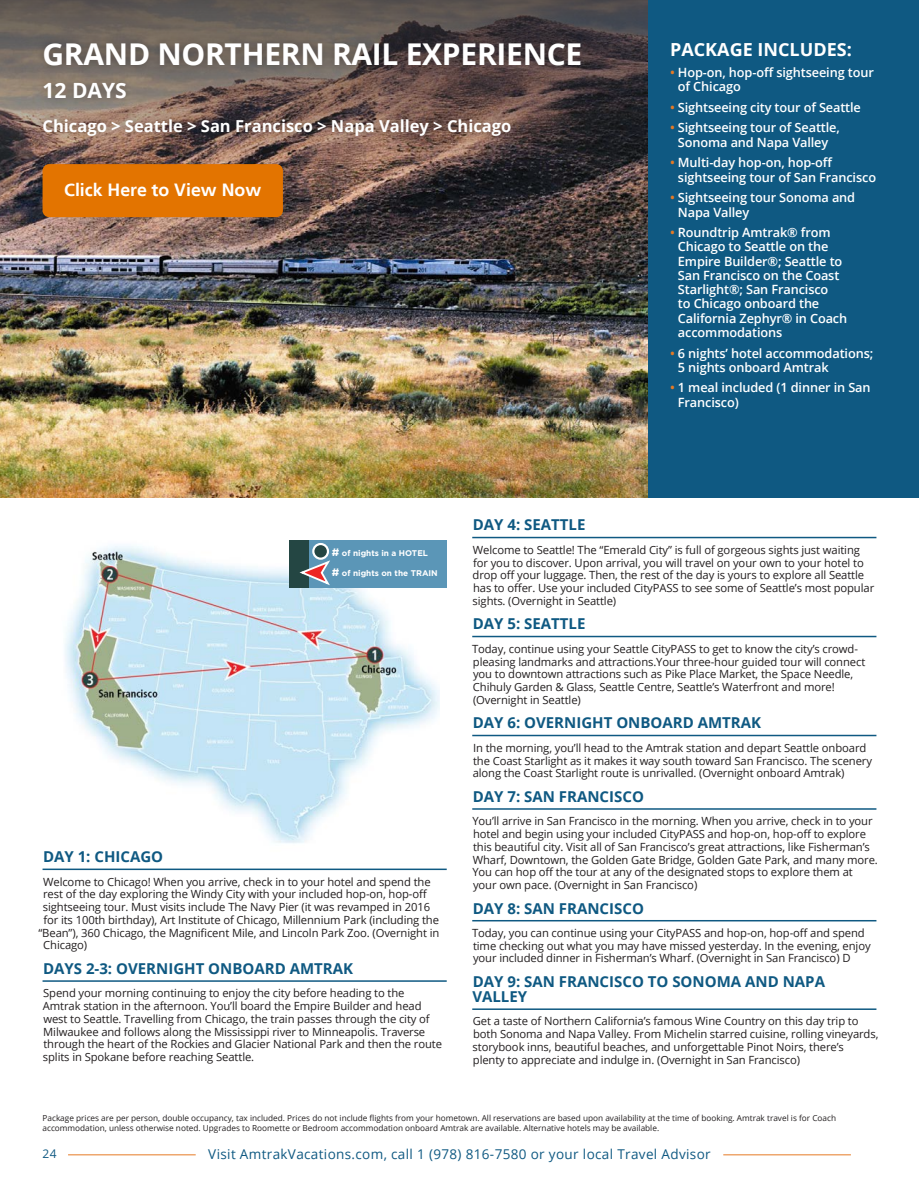
<style>
.page{position:relative;width:919px;height:1191px;background:#fff}
.page>*{position:absolute;margin:0;border:0;box-sizing:border-box;transform-origin:0 0}
.TOUR_NAME_WHITE{font:700 30px "Open Sans";letter-spacing:-.01em;color:#fff}
.DAYS_AND_PRICE_WHITE{font:700 21px "Open Sans";color:#fff}
.t1{font:700 18px "Open Sans";color:#fff}
.t2{font:700 17.7px "Frutiger LT";color:#fff}
.DESTINATIONS_WHITE{font:700 16.5px "Open Sans";color:#fff}
.NEW_DAYS_HEADING_BLU{font:700 15px/15px "Open Sans";color:#0f5982}
.t3{font:13.5px "Open Sans";letter-spacing:.025em;color:#0f5982}
.PACKAGE_INC{font:600 12.75px/14.2px "Open Sans";letter-spacing:-.01em;color:#fff}
.t4{font:12px "Open Sans";color:#0f5982}
.MAIN_BODY_COPY{font:11.25px/12.8px "Open Sans";letter-spacing:-.01em;color:#231f20}
.t5{font:8.25px/9.9px "Open Sans";color:#231f20}
.t6{font:700 8.25px "Gotham";color:#fff}
.s1{color:#e67a25}
.s2{font-size:10.8px}
</style>
<div class="page">
<hr style="left:68px;top:1154px;width:128px;height:1px;background:#e67a25">
<hr style="left:723px;top:1154px;width:127px;height:1px;background:#e67a25">
<img style="left:65px;top:546px;width:374px;height:298px">
<hr style="left:43px;top:868px;width:403px;height:2px;background:#0f5982">
<hr style="left:43px;top:980px;width:403px;height:1px;background:#0f5982">
<div style="left:297px;top:540px;width:149px;height:48px;background:#5b96b7"></div>
<div style="left:289px;top:540px;width:20px;height:48px;background:#244643"></div>
<svg style="left:299px;top:558px;width:31px;height:28px"></svg>
<div style="left:313px;top:544px;width:15px;height:14px;background:#244643;border-radius:50%"></div>
<div style="left:312px;top:543px;width:17px;height:17px;border:2px solid #fff;border-radius:50%"></div>
<hr style="left:472px;top:537px;width:404px;height:1px;background:#0f5982">
<hr style="left:472px;top:636px;width:404px;height:1px;background:#0f5982">
<hr style="left:472px;top:734px;width:404px;height:2px;background:#0f5982">
<hr style="left:472px;top:808px;width:404px;height:1px;background:#0f5982">
<hr style="left:472px;top:920px;width:404px;height:1px;background:#0f5982">
<hr style="left:472px;top:1008px;width:404px;height:2px;background:#0f5982">
<img style="left:0;top:412px;width:648px;height:85px">
<img style="left:0;top:0;width:648px;height:412px">
<div style="left:648px;top:0;width:270px;height:497px;background:#0f5982"></div>
<div style="left:34px;top:34px;width:556px;height:111px;background:#231f20;opacity:.5"></div>
<div style="left:43px;top:164px;width:240px;height:53px;background:#e37400;border-radius:7px"></div>
<p class="TOUR_NAME_WHITE" style="left:43px;top:33px;width:541px">GRAND NORTHERN RAIL EXPERIENCE</p>
<p class="DAYS_AND_PRICE_WHITE" style="left:43px;top:76px;width:86px">12 DAYS</p>
<p class="DESTINATIONS_WHITE" style="left:43px;top:115px;width:470px">Chicago &gt; Seattle &gt; San Francisco &gt; Napa Valley &gt; Chicago</p>
<h3 class="t2" style="left:64px;top:179px;width:198px">Click Here to View Now</h3>
<p class="t1" style="left:670px;top:37px;width:183px">PACKAGE INCLUDES:</p>
<p class="PACKAGE_INC" style="left:678px;top:65px;width:197px;text-indent:-8px"><span class="s1">•</span> Hop-on, hop-off sightseeing tour of Chicago</p>
<p class="PACKAGE_INC" style="left:670px;top:100px;width:192px"><span class="s1">•</span> Sightseeing city tour of Seattle</p>
<p class="PACKAGE_INC" style="left:670px;top:120px;width:171px;text-align:center"><span class="s1">•</span> Sightseeing tour of Seattle,<br>Sonoma and Napa Valley</p>
<p class="PACKAGE_INC" style="left:678px;top:155px;width:200px;text-indent:-8px"><span class="s1">•</span> Multi-day hop-on, hop-off sightseeing tour of San Francisco</p>
<p class="PACKAGE_INC" style="left:678px;top:190px;width:179px;text-indent:-8px"><span class="s1">•</span> Sightseeing tour Sonoma and<br>Napa Valley</p>
<p class="PACKAGE_INC" style="left:678px;top:225px;width:171px;text-indent:-8px"><span class="s1">•</span> Roundtrip Amtrak® from<br>Chicago to Seattle on the<br>Empire Builder®; Seattle to<br>San Francisco on the Coast<br>Starlight®; San Francisco<br>to Chicago onboard the<br>California Zephyr® in Coach accommodations</p>
<p class="PACKAGE_INC" style="left:678px;top:345px;width:197px;text-indent:-8px"><span class="s1">•</span> 6 nights’ hotel accommodations;<br>5 nights onboard Amtrak</p>
<p class="PACKAGE_INC" style="left:678px;top:380px;width:194px;text-indent:-8px"><span class="s1">•</span> 1 meal included (1 dinner in San<br>Francisco)</p>
<p class="t6" style="left:332px;top:547px;width:97px"><span class="s2">#</span> of nights in a HOTEL</p>
<p class="t6" style="left:332px;top:568px;width:107px"><span class="s2">#</span> of nights on the TRAIN</p>
<p class="NEW_DAYS_HEADING_BLU" style="left:43px;top:849px;width:122px">DAY 1: CHICAGO</p>
<p class="MAIN_BODY_COPY" style="left:43px;top:875px;width:389px">Welcome to Chicago! When you arrive, check in to your hotel and spend the</p>
<p class="MAIN_BODY_COPY" style="left:43px;top:887px;width:385px">rest of the day exploring the Windy City with your included hop-on, hop-off</p>
<p class="MAIN_BODY_COPY" style="left:43px;top:900px;width:388px">sightseeing tour. Must visits include The Navy Pier (it was revamped in 2016</p>
<p class="MAIN_BODY_COPY" style="left:43px;top:913px;width:397px">for its 100th birthday), Art Institute of Chicago, Millennium Park (including the</p>
<p class="MAIN_BODY_COPY" style="left:38px;top:925px;width:402px">“Bean”), 360 Chicago, the Magnificent Mile, and Lincoln Park Zoo. (Overnight in</p>
<p class="MAIN_BODY_COPY" style="left:43px;top:938px;width:45px">Chicago)</p>
<p class="NEW_DAYS_HEADING_BLU" style="left:43px;top:960px;width:311px">DAYS 2-3: OVERNIGHT ONBOARD AMTRAK</p>
<p class="MAIN_BODY_COPY" style="left:43px;top:986px;width:401px">Spend your morning continuing to enjoy the city before heading to the Amtrak station in the afternoon. You’ll board the Empire Builder and head west to Seattle. Travelling from Chicago, the train passes through the city of Milwaukee and follows along the Mississippi river to Minneapolis. Traverse through the heart of the Rockies and Glacier National Park and then the route splits in Spokane before reaching Seattle.</p>
<p class="NEW_DAYS_HEADING_BLU" style="left:472px;top:517px;width:114px">DAY 4: SEATTLE</p>
<p class="MAIN_BODY_COPY" style="left:472px;top:543px;width:403px">Welcome to Seattle! The “Emerald City” is full of gorgeous sights just waiting for you to discover. Upon arrival, you will travel on your own to your hotel to drop off your luggage. Then, the rest of the day is yours to explore all Seattle has to offer. Use your included CityPASS to see some of Seattle’s most popular sights. (Overnight in Seattle)</p>
<p class="NEW_DAYS_HEADING_BLU" style="left:472px;top:616px;width:114px">DAY 5: SEATTLE</p>
<p class="MAIN_BODY_COPY" style="left:472px;top:642px;width:395px">Today, continue using your Seattle CityPASS to get to know the city’s crowd&shy;pleasing landmarks and attractions.Your three-hour guided tour will connect you to downtown attractions such as Pike Place Market, the Space Needle, Chihuly Garden &amp; Glass, Seattle Centre, Seattle’s Waterfront and more! (Overnight in Seattle)</p>
<p class="NEW_DAYS_HEADING_BLU" style="left:472px;top:715px;width:290px">DAY 6: OVERNIGHT ONBOARD AMTRAK</p>
<p class="MAIN_BODY_COPY" style="left:472px;top:741px;width:401px">In the morning, you’ll head to the Amtrak station and depart Seattle onboard the Coast Starlight as it makes it way south toward San Francisco. The scenery along the Coast Starlight route is unrivalled. (Overnight onboard Amtrak)</p>
<p class="NEW_DAYS_HEADING_BLU" style="left:472px;top:788px;width:173px">DAY 7: SAN FRANCISCO</p>
<p class="MAIN_BODY_COPY" style="left:472px;top:814px;width:407px">You’ll arrive in San Francisco in the morning. When you arrive, check in to your hotel and begin using your included CityPASS and hop-on, hop-off to explore this beautiful city. Visit all of San Francisco’s great attractions, like Fisherman’s Wharf, Downtown, the Golden Gate Bridge, Golden Gate Park, and many more.<br>You can hop off the tour at any of the designated stops to explore them at your own pace. (Overnight in San Francisco)</p>
<p class="NEW_DAYS_HEADING_BLU" style="left:472px;top:900px;width:173px">DAY 8: SAN FRANCISCO</p>
<p class="MAIN_BODY_COPY" style="left:472px;top:926px;width:400px">Today, you can continue using your CityPASS and hop-on, hop-off and spend time checking out what you may have missed yesterday. In the evening, enjoy your included dinner in Fisherman’s Wharf. (Overnight in San Francisco) D</p>
<p class="NEW_DAYS_HEADING_BLU" style="left:472px;top:973px;width:354px">DAY 9: SAN FRANCISCO TO SONOMA AND NAPA<br>VALLEY</p>
<p class="MAIN_BODY_COPY" style="left:472px;top:1014px;width:407px">Get a taste of Northern California’s famous Wine Country on this day trip to both Sonoma and Napa Valley. From Michelin starred cuisine, rolling vineyards, storybook inns, beautiful beaches, and unforgettable Pinot Noirs, there’s plenty to appreciate and indulge in. (Overnight in San Francisco)</p>
<p class="t5" style="left:43px;top:1112px;width:795px">Package prices are per person, double occupancy, tax included. Prices do not include flights from your hometown. All reservations are based upon availability at the time of booking. Amtrak travel is for Coach accommodation, unless otherwise noted. Upgrades to Roomette or Bedroom accommodation onboard Amtrak are available. Alternative hotels may be available.</p>
<p class="t4" style="left:43px;top:1145px;width:15px">24</p>
<p class="t3" style="left:208px;top:1144px;width:504px">Visit AmtrakVacations.com, call 1 (978) 816-7580 or your local Travel Advisor</p>
</div>
